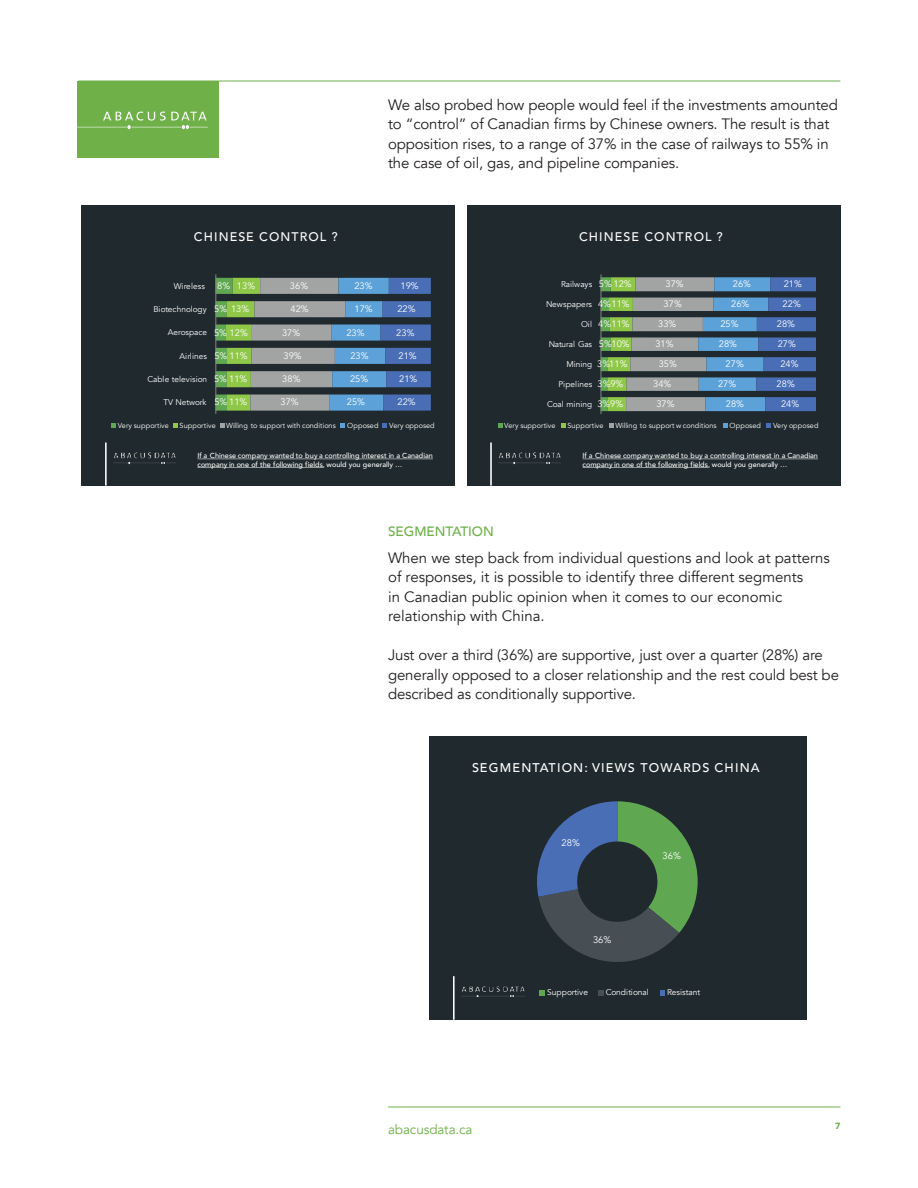
<style>
.page{position:relative;width:918px;height:1188px;background:#fff}
.page>*{position:absolute;margin:0;border:0;box-sizing:border-box;transform-origin:0 0}
.t1{font:15px/19.5px "Avenir";letter-spacing:-.01em;color:#231f20}
.t2{font:13.5px "Avenir";letter-spacing:-.01em;color:#6fb048}
.t3{font:500 13.5px "Avenir";color:#6fb048}
.t4{font:500 12.6px "Avenir";letter-spacing:.09em;color:#fff}
.t5{font:500 12.45px "Avenir";letter-spacing:.09em;color:#fff}
.t6{font:9.45px "Avenir";color:#fff}
.t7{font:9.3px/20px "Avenir";color:#fff}
.t8{font:900 9px "Avenir";color:#6fb048}
.t9{font:8.4px "Avenir";letter-spacing:.005em;color:#fff}
.t10{font:8.25px "Avenir";letter-spacing:.005em;color:#fff}
.t11{font:8.25px "Avenir";letter-spacing:-.02em;color:#fff}
.t12{font:500 7.2px/8.9px "Avenir";letter-spacing:-.015em;color:#fff}
.t13{font:7.2px "Avenir";letter-spacing:.015em;color:#fff}
</style>
<div class="page">
<hr style="left:78px;top:81px;width:762px;height:1px;background:#6fb048">
<hr style="left:388px;top:1107px;width:452px;height:1px;background:#6fb048">
<div style="left:78px;top:81px;width:141px;height:77px;background:#6fb048"></div>
<svg style="left:77px;top:112px;width:131px;height:17px"></svg>
<div style="left:82px;top:205px;width:373px;height:280px;background:#202a2e"></div>
<img style="left:113px;top:452px;width:63px;height:12px">
<hr style="left:105px;top:443px;width:2px;height:42px;background:#fff">
<svg style="left:197px;top:459px;width:236px;height:1px"></svg>
<svg style="left:197px;top:467px;width:126px;height:1px"></svg>
<svg style="left:217px;top:278px;width:214px;height:133px"></svg>
<hr style="left:216px;top:274px;width:1px;height:140px;background:#858485">
<svg style="left:111px;top:423px;width:5px;height:5px"></svg>
<svg style="left:173px;top:423px;width:5px;height:5px"></svg>
<svg style="left:220px;top:423px;width:4px;height:5px"></svg>
<svg style="left:341px;top:423px;width:4px;height:5px"></svg>
<svg style="left:383px;top:423px;width:4px;height:5px"></svg>
<div style="left:467px;top:205px;width:373px;height:280px;background:#202a2e"></div>
<img style="left:498px;top:452px;width:63px;height:12px">
<hr style="left:490px;top:443px;width:2px;height:42px;background:#fff">
<svg style="left:583px;top:459px;width:235px;height:1px"></svg>
<svg style="left:583px;top:467px;width:125px;height:1px"></svg>
<svg style="left:602px;top:277px;width:214px;height:134px"></svg>
<hr style="left:601px;top:274px;width:1px;height:140px;background:#858485">
<svg style="left:498px;top:423px;width:4px;height:5px"></svg>
<svg style="left:561px;top:423px;width:4px;height:5px"></svg>
<svg style="left:609px;top:423px;width:5px;height:5px"></svg>
<svg style="left:723px;top:423px;width:5px;height:5px"></svg>
<svg style="left:767px;top:423px;width:4px;height:5px"></svg>
<div style="left:429px;top:736px;width:378px;height:283px;background:#202a2e"></div>
<img style="left:461px;top:986px;width:64px;height:11px">
<hr style="left:453px;top:976px;width:2px;height:43px;background:#fff">
<svg style="left:537px;top:801px;width:161px;height:161px"></svg>
<svg style="left:540px;top:990px;width:5px;height:5px"></svg>
<svg style="left:598px;top:990px;width:6px;height:5px"></svg>
<svg style="left:660px;top:990px;width:5px;height:5px"></svg>
<p class="t5" style="left:194px;top:226px;width:145px">CHINESE CONTROL ?</p>
<p class="t1" style="left:388px;top:95px;width:451px">We also probed how people would feel if the investments amounted to “control” of Canadian firms by Chinese owners. The result is that opposition rises, to a range of 37% in the case of railways to 55% in the case of oil, gas, and pipeline companies.</p>
<p class="t5" style="left:579px;top:226px;width:145px">CHINESE CONTROL ?</p>
<p class="t7" style="left:400px;top:276px;width:20px">19%</p>
<p class="t7" style="left:397px;top:299px;width:20px">22%</p>
<p class="t7" style="left:396px;top:323px;width:20px">23%</p>
<p class="t7" style="left:398px;top:346px;width:20px">21%</p>
<p class="t7" style="left:399px;top:369px;width:20px">21%</p>
<p class="t7" style="left:398px;top:392px;width:20px">22%</p>
<p class="t7" style="left:354px;top:276px;width:20px">23%</p>
<p class="t7" style="left:355px;top:299px;width:20px">17%</p>
<p class="t7" style="left:346px;top:323px;width:20px">23%</p>
<p class="t7" style="left:350px;top:346px;width:20px">23%</p>
<p class="t7" style="left:350px;top:369px;width:20px">25%</p>
<p class="t7" style="left:347px;top:392px;width:20px">25%</p>
<p class="t7" style="left:237px;top:276px;width:20px">13%</p>
<p class="t7" style="left:290px;top:276px;width:20px">36%</p>
<p class="t7" style="left:291px;top:299px;width:20px">42%</p>
<p class="t7" style="left:282px;top:323px;width:20px">37%</p>
<p class="t7" style="left:284px;top:346px;width:20px">39%</p>
<p class="t7" style="left:282px;top:369px;width:20px">38%</p>
<p class="t7" style="left:281px;top:392px;width:20px">37%</p>
<p class="t7" style="left:217px;top:276px;width:14px">8%</p>
<p class="t7" style="left:214px;top:299px;width:37px">5% 13%</p>
<p class="t7" style="left:214px;top:323px;width:35px">5% 12%</p>
<p class="t7" style="left:214px;top:346px;width:35px">5% 11%</p>
<p class="t7" style="left:214px;top:369px;width:35px">5% 11%</p>
<p class="t7" style="left:214px;top:392px;width:35px">5% 11%</p>
<p class="t10" style="left:174px;top:281px;width:33px">Wireless</p>
<p class="t10" style="left:153px;top:304px;width:55px">Biotechnology</p>
<p class="t10" style="left:168px;top:327px;width:41px">Aerospace</p>
<p class="t10" style="left:180px;top:351px;width:29px">Airlines</p>
<p class="t10" style="left:148px;top:374px;width:61px">Cable television</p>
<p class="t11" style="left:164px;top:397px;width:44px">TV Network</p>
<p class="t13" style="left:118px;top:421px;width:53px">Very supportive</p>
<p class="t13" style="left:180px;top:421px;width:38px">Supportive</p>
<p class="t13" style="left:226px;top:421px;width:111px">Willing to support with conditions</p>
<p class="t13" style="left:347px;top:421px;width:33px">Opposed</p>
<p class="t13" style="left:389px;top:421px;width:47px">Very opposed</p>
<p class="t12" style="left:197px;top:451px;width:237px">If a Chinese company wanted to buy a controlling interest in a Canadian company in one of the following fields, would you generally …</p>
<p class="t7" style="left:784px;top:274px;width:20px">21%</p>
<p class="t7" style="left:783px;top:294px;width:20px">22%</p>
<p class="t7" style="left:777px;top:314px;width:20px">28%</p>
<p class="t7" style="left:778px;top:334px;width:20px">27%</p>
<p class="t7" style="left:780px;top:354px;width:20px">24%</p>
<p class="t7" style="left:777px;top:374px;width:20px">28%</p>
<p class="t7" style="left:781px;top:394px;width:20px">24%</p>
<p class="t7" style="left:733px;top:274px;width:20px">26%</p>
<p class="t7" style="left:731px;top:294px;width:20px">26%</p>
<p class="t7" style="left:720px;top:314px;width:20px">25%</p>
<p class="t7" style="left:719px;top:334px;width:20px">28%</p>
<p class="t7" style="left:726px;top:354px;width:20px">27%</p>
<p class="t7" style="left:718px;top:374px;width:20px">27%</p>
<p class="t7" style="left:726px;top:394px;width:20px">28%</p>
<p class="t7" style="left:597px;top:274px;width:36px">5% 12%<br>4%11%<br>4%11%<br>5%10%<br>3%11%<br>3%9%<br>3%9%</p>
<p class="t7" style="left:665px;top:274px;width:20px">37%</p>
<p class="t10" style="left:561px;top:279px;width:33px">Railways</p>
<p class="t10" style="left:546px;top:299px;width:48px">Newspapers</p>
<p class="t10" style="left:581px;top:319px;width:12px">Oil</p>
<p class="t11" style="left:549px;top:339px;width:45px">Natural Gas</p>
<p class="t10" style="left:567px;top:359px;width:27px">Mining</p>
<p class="t10" style="left:559px;top:379px;width:35px">Pipelines</p>
<p class="t10" style="left:547px;top:399px;width:47px">Coal mining</p>
<p class="t13" style="left:504px;top:421px;width:53px">Very supportive</p>
<p class="t13" style="left:567px;top:421px;width:38px">Supportive</p>
<p class="t13" style="left:616px;top:421px;width:103px">Willing to support w conditions</p>
<p class="t13" style="left:730px;top:421px;width:33px">Opposed</p>
<p class="t13" style="left:773px;top:421px;width:47px">Very opposed</p>
<p class="t7" style="left:664px;top:294px;width:20px">37%</p>
<p class="t7" style="left:658px;top:314px;width:20px">33%</p>
<p class="t7" style="left:655px;top:334px;width:20px">31%</p>
<p class="t7" style="left:659px;top:354px;width:20px">35%</p>
<p class="t7" style="left:653px;top:374px;width:20px">34%</p>
<p class="t7" style="left:656px;top:394px;width:20px">37%</p>
<p class="t12" style="left:583px;top:451px;width:237px">If a Chinese company wanted to buy a controlling interest in a Canadian company in one of the following fields, would you generally …</p>
<p class="t3" style="left:388px;top:520px;width:107px">SEGMENTATION</p>
<p class="t1" style="left:388px;top:548px;width:443px">When we step back from individual questions and look at patterns of responses, it is possible to identify three different segments<br>in Canadian public opinion when it comes to our economic relationship with China.</p>
<p class="t1" style="left:388px;top:645px;width:452px">Just over a third (36%) are supportive, just over a quarter (28%) are generally opposed to a closer relationship and the rest could best be described as conditionally supportive.</p>
<p class="t4" style="left:472px;top:757px;width:289px">SEGMENTATION: VIEWS TOWARDS CHINA</p>
<p class="t6" style="left:562px;top:837px;width:20px">28%</p>
<p class="t6" style="left:593px;top:934px;width:20px">36%</p>
<p class="t6" style="left:662px;top:850px;width:20px">36%</p>
<p class="t2" style="left:388px;top:1122px;width:86px">abacusdata.ca</p>
<p class="t9" style="left:547px;top:987px;width:42px">Supportive</p>
<p class="t9" style="left:606px;top:987px;width:44px">Conditional</p>
<p class="t9" style="left:667px;top:987px;width:35px">Resistant</p>
<p class="t8" style="left:835px;top:1118px;width:7px">7</p>
</div>
